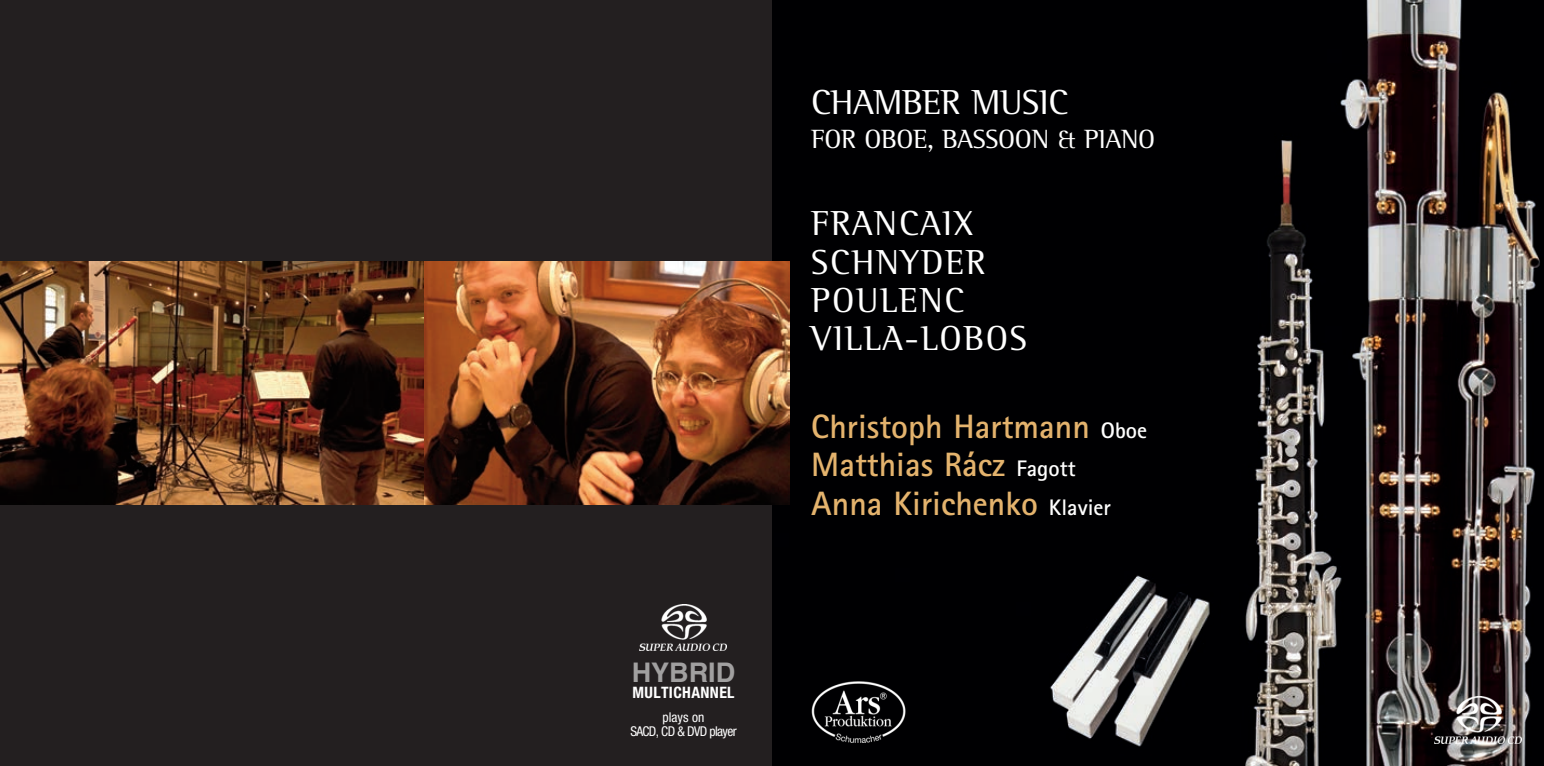
<style>
.page{position:relative;width:1544px;height:766px;background:#fff}
.page>*{position:absolute;margin:0;border:0;box-sizing:border-box;transform-origin:0 0}
.t1{font:35.55px "Rotis Semi Serif";letter-spacing:.045em;color:#fff}
.t2{font:35.55px "Rotis Semi Serif";letter-spacing:-.01em;color:#fff}
.t3{font:700 33.75px "Rotis Sans Serif";color:#e4b36d}
.t4{font:27px "Rotis Semi Serif";letter-spacing:-.01em;color:#fff}
.t5{font:700 27px "Helvetica";color:rgb(255 255 255/.58)}
.t6{font:700 condensed 15.75px "Helvetica Neue";letter-spacing:.025em;color:#fff}
.t7{font:condensed 13.5px "Helvetica Neue";letter-spacing:-.05em;color:#fff}
.s1{font-size:22.5px;color:#fff}
</style>
<div class="page">
<div style="left:0;top:0;width:789px;height:765px;background:#231f20"></div>
<img style="left:772px;top:0;width:771px;height:765px">
<img style="left:810px;top:680px;width:96px;height:62px">
<img style="left:1434px;top:696px;width:87px;height:47px">
<img style="left:639px;top:604px;width:88px;height:46px">
<img style="left:423px;top:261px;width:366px;height:243px">
<img style="left:0;top:261px;width:423px;height:243px">
<p class="t5" style="left:632px;top:661px;width:105px">HYBRID</p>
<p class="t6" style="left:632px;top:686px;width:104px">MULTICHANNEL</p>
<p class="t7" style="left:662px;top:712px;width:43px">plays on</p>
<p class="t7" style="left:630px;top:725px;width:108px">SACD, CD &amp; DVD player</p>
<p class="t2" style="left:811px;top:89px;width:258px">CHAMBER MUSIC</p>
<p class="t4" style="left:811px;top:129px;width:345px">FOR OBOE, BASSOON &amp; PIANO</p>
<p class="t1" style="left:811px;top:210px;width:163px">FRANCAIX</p>
<p class="t1" style="left:811px;top:249px;width:176px">SCHNYDER</p>
<p class="t1" style="left:811px;top:287px;width:154px">POULENC</p>
<p class="t1" style="left:811px;top:325px;width:217px">VILLA-LOBOS</p>
<p class="t3" style="left:811px;top:414px;width:337px">Christoph Hartmann <span class="s1">Oboe</span></p>
<p class="t3" style="left:811px;top:453px;width:266px">Matthias Rácz <span class="s1">Fagott</span></p>
<p class="t3" style="left:811px;top:491px;width:301px">Anna Kirichenko <span class="s1">Klavier</span></p>
</div>
